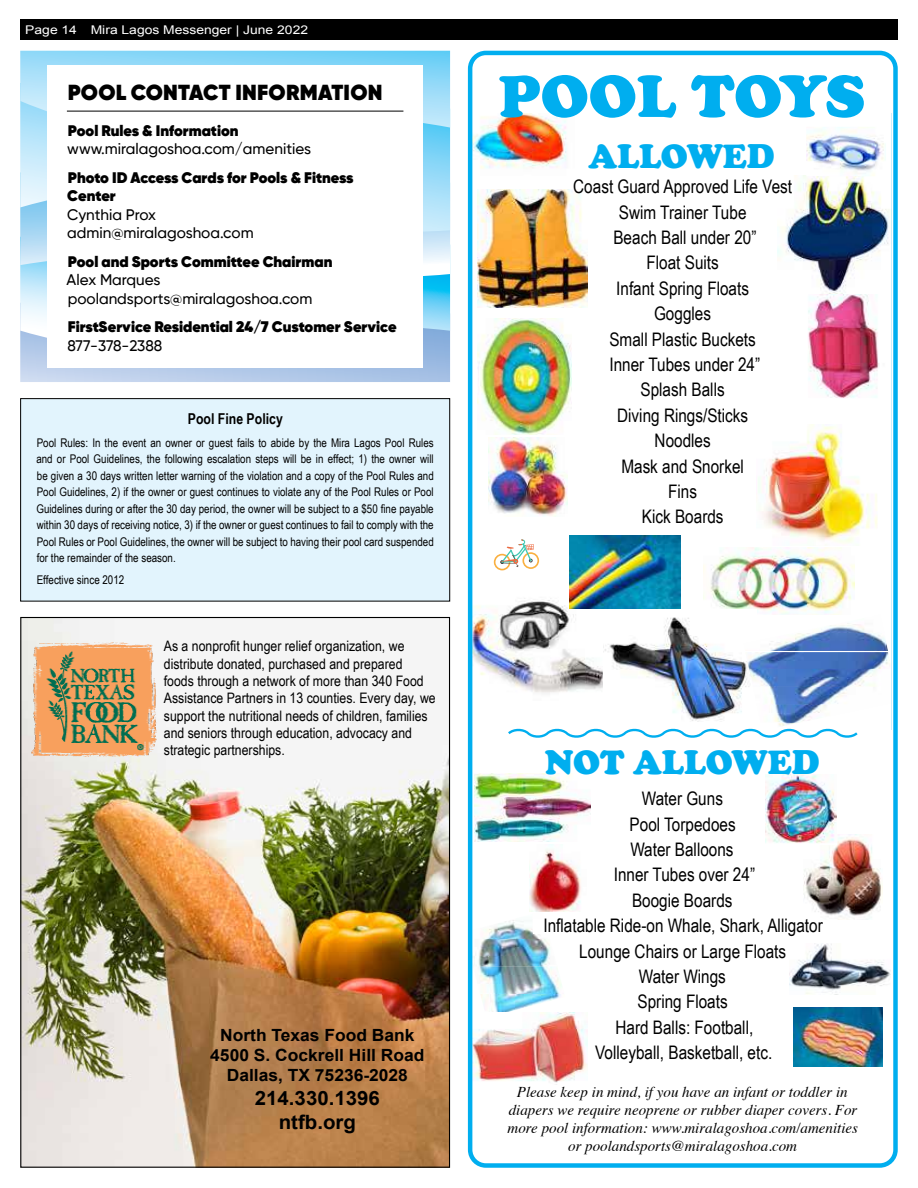
<style>
.page{position:relative;width:918px;height:1188px;background:#fff}
.page>*{position:absolute;margin:0;border:0;box-sizing:border-box;transform-origin:0 0}
.t1{font:900 61.65px "Cooper";letter-spacing:-.005em;color:#00aeef}
.t2{font:900 34.8px "Cooper";color:#00aeef}
.t3{font:800 21.75px "Gilroy";letter-spacing:.01em;color:#000}
.t4{font:700 19.65px/23.7px "Arial";color:#000;text-align:center;scale:1.04 1}
.t5{font:18.75px/25.3px "Arial Narrow";color:#000;text-align:center}
.t6{font:700 16.8px/20.1px "Arial";color:#000;text-align:center;scale:1.04 1}
.t7{font:800 15.3px/18.3px "Gilroy";color:#000}
.t8{font:500 15.3px/18.3px "Gilroy";color:#000}
.t9{font:italic 15px/18px "Times";color:#000;text-align:center}
.t10{font:700 15px "Arial Narrow";color:#000}
.t11{font:14.4px/17.4px "Arial Narrow";color:#000;scale:1.04 1}
.t12{font:12px/16.5px "Arial Narrow";color:#000;text-align:justify}
.t13{font:12px "Arial";color:#fff;scale:1.16 1}
</style>
<div class="page">
<div style="left:20px;top:20px;width:878px;height:20px;background:#000"></div>
<img style="left:473px;top:114px;width:419px;height:615px">
<img style="left:473px;top:773px;width:417px;height:312px">
<img style="left:529px;top:844px;width:58px;height:68px">
<div style="left:533px;top:919px;width:33px;height:15px;background:#fff"></div>
<div style="left:468px;top:51px;width:430px;height:1117px;border:4px solid #00aeef;border-radius:16px"></div>
<svg style="left:505px;top:726px;width:355px;height:12px"></svg>
<svg style="left:20px;top:358px;width:430px;height:24px"></svg>
<svg style="left:20px;top:280px;width:430px;height:78px"></svg>
<svg style="left:20px;top:235px;width:430px;height:45px"></svg>
<svg style="left:20px;top:151px;width:430px;height:84px"></svg>
<svg style="left:20px;top:51px;width:430px;height:100px"></svg>
<div style="left:47px;top:65px;width:376px;height:303px;background:#fff"></div>
<hr style="left:67px;top:111px;width:336px;height:1px;background:#000">
<div style="left:20px;top:398px;width:430px;height:204px;background:#e2f4fd"></div>
<img style="left:22px;top:619px;width:426px;height:547px">
<img style="left:27px;top:637px;width:134px;height:119px">
<svg style="left:494px;top:539px;width:45px;height:32px"></svg>
<p class="t13" style="left:25px;top:22px;width:245px">Page 14 Mira Lagos Messenger | June 2022</p>
<h3 class="t3" style="left:68px;top:78px;width:316px">POOL CONTACT INFORMATION</h3>
<p class="t7" style="left:68px;top:121px;width:172px">Pool Rules &amp; Information</p>
<p class="t8" style="left:67px;top:139px;width:245px">www.miralagoshoa.com/amenities</p>
<p class="t7" style="left:67px;top:168px;width:288px">Photo ID Access Cards for Pools &amp; Fitness<br>Center</p>
<p class="t8" style="left:67px;top:205px;width:188px">Cynthia Prox admin@miralagoshoa.com</p>
<p class="t7" style="left:68px;top:252px;width:266px">Pool and Sports Committee Chairman</p>
<p class="t8" style="left:67px;top:271px;width:247px">Alex Marques poolandsports@miralagoshoa.com</p>
<p class="t7" style="left:68px;top:318px;width:330px">FirstService Residential 24/7 Customer Service</p>
<p class="t8" style="left:68px;top:336px;width:96px">877-378-2388</p>
<p class="t10" style="left:188px;top:407px;width:97px">Pool Fine Policy</p>
<p class="t12" style="left:36px;top:434px;width:399px">Pool Rules: In the event an owner or guest fails to abide by the Mira Lagos Pool Rules and or Pool Guidelines, the following escalation steps will be in effect; 1) the owner will be given a 30 days written letter warning of the violation and a copy of the Pool Rules and Pool Guidelines, 2) if the owner or guest continues to violate any of the Pool Rules or Pool Guidelines during or after the 30 day period, the owner will be subject to a $50 fine payable within 30 days of receiving notice, 3) if the owner or guest continues to fail to comply with the Pool Rules or Pool Guidelines, the owner will be subject to having their pool card suspended for the remainder of the season.</p>
<p class="t12" style="left:37px;top:571px;width:89px">Effective since 2012</p>
<p class="t11" style="left:164px;top:637px;width:263px">As a nonprofit hunger relief organization, we distribute donated, purchased and prepared foods through a network of more than 340 Food Assistance Partners in 13 counties. Every day, we support the nutritional needs of children, families and seniors through education, advocacy and strategic partnerships.</p>
<h3 class="t6" style="left:210px;top:1026px;width:207px">North Texas Food Bank<br>4500 S. Cockrell Hill Road<br>Dallas, TX 75236-2028</h3>
<h3 class="t4" style="left:255px;top:1087px;width:122px">214.330.1396 ntfb.org</h3>
<h1 class="t1" style="left:499px;top:60px;width:368px">POOL TOYS</h1>
<h2 class="t2" style="left:588px;top:136px;width:188px">ALLOWED</h2>
<h3 class="t5" style="left:573px;top:173px;width:220px">Coast Guard Approved Life Vest<br>Swim Trainer Tube<br>Beach Ball under 20”<br>Float Suits<br>Infant Spring Floats<br>Goggles<br>Small Plastic Buckets<br>Inner Tubes under 24”<br>Splash Balls<br>Diving Rings/Sticks<br>Noodles<br>Mask and Snorkel<br>Fins<br>Kick Boards</h3>
<h2 class="t2" style="left:545px;top:742px;width:276px">NOT ALLOWED</h2>
<h3 class="t5" style="left:544px;top:785px;width:281px">Water Guns<br>Pool Torpedoes<br>Water Balloons<br>Inner Tubes over 24”<br>Boogie Boards<br>Inflatable Ride-on Whale, Shark, Alligator<br>Lounge Chairs or Large Floats<br>Water Wings<br>Spring Floats<br>Hard Balls: Football,<br>Volleyball, Basketball, etc.</h3>
<p class="t9" style="left:508px;top:1082px;width:352px">Please keep in mind, if you have an infant or toddler in diapers we require neoprene or rubber diaper covers. For more pool information: www.miralagoshoa.com/amenities or poolandsports@miralagoshoa.com</p>
</div>
